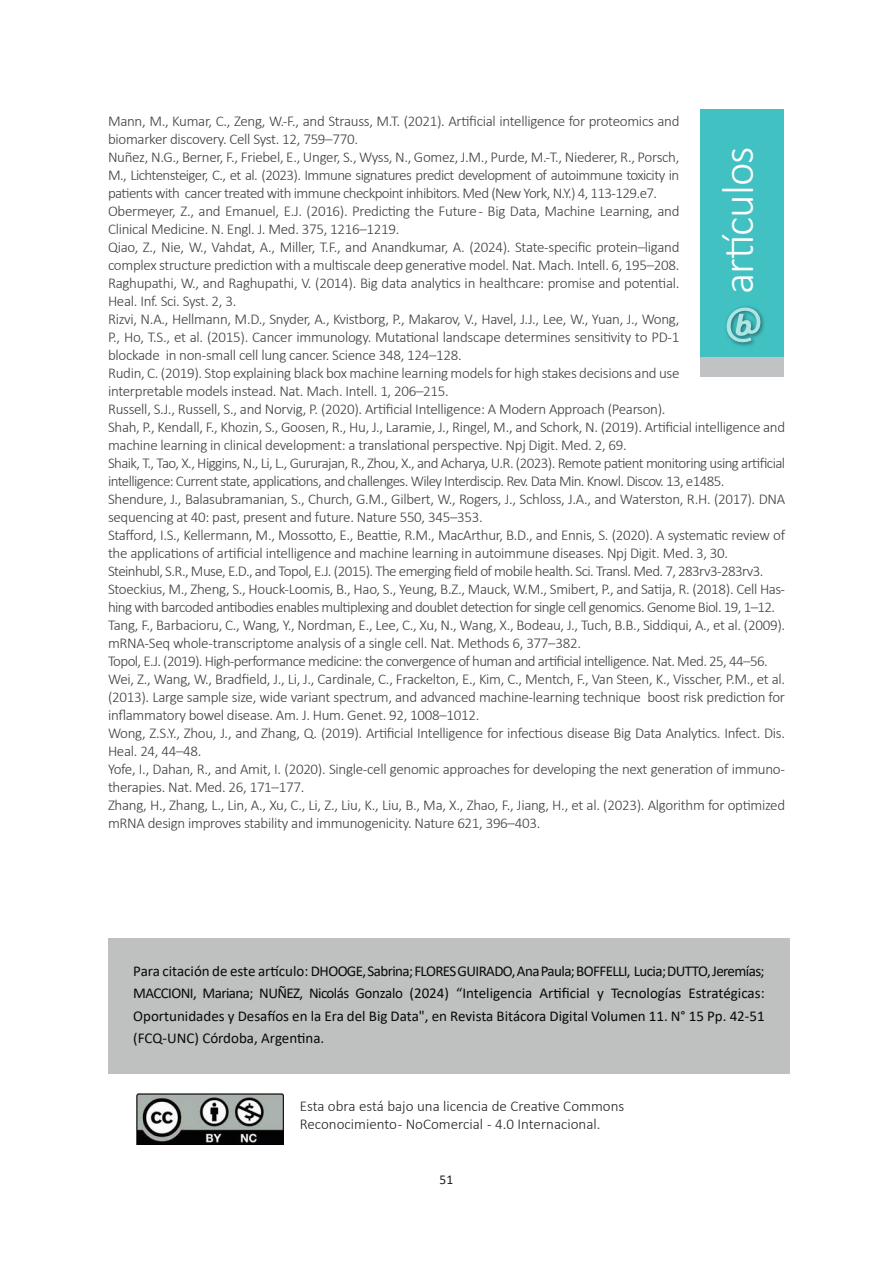
<style>
.page{position:relative;width:893px;height:1263px;background:#fff}
.page>*{position:absolute;margin:0;border:0;box-sizing:border-box;transform-origin:0 0}
.t1{font:300 45px "Calibri";letter-spacing:-.02em;color:#fff}
.t2{font:300 15px/18px "Calibri";letter-spacing:-.02em;color:#3e3e3f}
.t3{font:300 15px/18px "Calibri";letter-spacing:-.04em;color:#3e3e3f}
.t4{font:15px/22.5px "Calibri";color:#090906;text-align:justify}
.t5{font:300 15px/18px "Calibri";color:#231f20}
.t6{font:13.5px "Calibri";color:#231f20}
</style>
<div class="page">
<div style="left:701px;top:356px;width:83px;height:20px;background:#c1c2c4"></div>
<div style="left:701px;top:109px;width:83px;height:247px;background:#41c1c2"></div>
<img style="left:726px;top:306px;width:24px;height:27px">
<svg style="left:727px;top:307px;width:37px;height:39px"></svg>
<div style="left:108px;top:938px;width:682px;height:135px;background:#bfc1c1"></div>
<img style="left:136px;top:1093px;width:148px;height:52px">
<p class="t2" style="left:108px;top:112px;width:573px">Mann, M., Kumar, C., Zeng, W.-F., and Strauss, M.T. (2021). Artificial intelligence for proteomics and biomarker discovery. Cell Syst. 12, 759–770.</p>
<p class="t2" style="left:108px;top:148px;width:573px;text-align:justify">Nuñez, N.G., Berner, F., Friebel, E., Unger, S., Wyss, N., Gomez, J.M., Purde, M.-T., Niederer, R., Porsch, M., Lichtensteiger, C., et al. (2023). Immune signatures predict development of autoimmune toxicity in patients with cancer treated with immune checkpoint inhibitors. Med (New York, N.Y.) 4, 113-129.e7.</p>
<p class="t2" style="left:108px;top:202px;width:573px">Obermeyer, Z., and Emanuel, E.J. (2016). Predicting the Future - Big Data, Machine Learning, and<br>Clinical Medicine. N. Engl. J. Med. 375, 1216–1219.</p>
<p class="t2" style="left:108px;top:238px;width:573px">Qiao, Z., Nie, W., Vahdat, A., Miller, T.F., and Anandkumar, A. (2024). State-specific protein–ligand complex structure prediction with a multiscale deep generative model. Nat. Mach. Intell. 6, 195–208.</p>
<p class="t2" style="left:108px;top:274px;width:573px">Raghupathi, W., and Raghupathi, V. (2014). Big data analytics in healthcare: promise and potential.<br>Heal. Inf. Sci. Syst. 2, 3.</p>
<p class="t2" style="left:108px;top:310px;width:573px;text-align:justify">Rizvi, N.A., Hellmann, M.D., Snyder, A., Kvistborg, P., Makarov, V., Havel, J.J., Lee, W., Yuan, J., Wong, P., Ho, T.S., et al. (2015). Cancer immunology. Mutational landscape determines sensitivity to PD-1 blockade in non-small cell lung cancer. Science 348, 124–128.</p>
<p class="t2" style="left:108px;top:364px;width:573px">Rudin, C. (2019). Stop explaining black box machine learning models for high stakes decisions and use interpretable models instead. Nat. Mach. Intell. 1, 206–215.</p>
<p class="t2" style="left:108px;top:400px;width:559px">Russell, S.J., Russell, S., and Norvig, P. (2020). Artificial Intelligence: A Modern Approach (Pearson).</p>
<p class="t2" style="left:108px;top:418px;width:679px">Shah, P., Kendall, F., Khozin, S., Goosen, R., Hu, J., Laramie, J., Ringel, M., and Schork, N. (2019). Artificial intelligence and machine learning in clinical development: a translational perspective. Npj Digit. Med. 2, 69.</p>
<p class="t3" style="left:108px;top:454px;width:679px">Shaik, T., Tao, X., Higgins, N., Li, L., Gururajan, R., Zhou, X., and Acharya, U.R. (2023). Remote patient monitoring using artificial intelligence: Current state, applications, and challenges. Wiley Interdiscip. Rev. Data Min. Knowl. Discov. 13, e1485.</p>
<p class="t2" style="left:108px;top:490px;width:679px">Shendure, J., Balasubramanian, S., Church, G.M., Gilbert, W., Rogers, J., Schloss, J.A., and Waterston, R.H. (2017). DNA sequencing at 40: past, present and future. Nature 550, 345–353.</p>
<p class="t2" style="left:108px;top:526px;width:679px">Stafford, I.S., Kellermann, M., Mossotto, E., Beattie, R.M., MacArthur, B.D., and Ennis, S. (2020). A systematic review of the applications of artificial intelligence and machine learning in autoimmune diseases. Npj Digit. Med. 3, 30.</p>
<p class="t3" style="left:108px;top:562px;width:657px">Steinhubl, S.R., Muse, E.D., and Topol, E.J. (2015). The emerging field of mobile health. Sci. Transl. Med. 7, 283rv3-283rv3.</p>
<p class="t3" style="left:108px;top:580px;width:678px">Stoeckius, M., Zheng, S., Houck-Loomis, B., Hao, S., Yeung, B.Z., Mauck, W.M., Smibert, P., and Satija, R. (2018). Cell Has&shy;hing with barcoded antibodies enables multiplexing and doublet detection for single cell genomics. Genome Biol. 19, 1–12.</p>
<p class="t2" style="left:108px;top:616px;width:679px">Tang, F., Barbacioru, C., Wang, Y., Nordman, E., Lee, C., Xu, N., Wang, X., Bodeau, J., Tuch, B.B., Siddiqui, A., et al. (2009). mRNA-Seq whole-transcriptome analysis of a single cell. Nat. Methods 6, 377–382.</p>
<p class="t3" style="left:108px;top:652px;width:661px">Topol, E.J. (2019). High-performance medicine: the convergence of human and artificial intelligence. Nat. Med. 25, 44–56.</p>
<p class="t2" style="left:108px;top:670px;width:679px;text-align:justify">Wei, Z., Wang, W., Bradfield, J., Li, J., Cardinale, C., Frackelton, E., Kim, C., Mentch, F., Van Steen, K., Visscher, P.M., et al. (2013). Large sample size, wide variant spectrum, and advanced machine-learning technique boost risk prediction for inflammatory bowel disease. Am. J. Hum. Genet. 92, 1008–1012.</p>
<p class="t2" style="left:108px;top:724px;width:679px">Wong, Z.S.Y., Zhou, J., and Zhang, Q. (2019). Artificial Intelligence for infectious disease Big Data Analytics. Infect. Dis.<br>Heal. 24, 44–48.</p>
<p class="t2" style="left:108px;top:760px;width:678px">Yofe, I., Dahan, R., and Amit, I. (2020). Single-cell genomic approaches for developing the next generation of immuno&shy;therapies. Nat. Med. 26, 171–177.</p>
<p class="t2" style="left:108px;top:796px;width:679px">Zhang, H., Zhang, L., Lin, A., Xu, C., Li, Z., Liu, K., Liu, B., Ma, X., Zhao, F., Jiang, H., et al. (2023). Algorithm for optimized mRNA design improves stability and immunogenicity. Nature 621, 396–403.</p>
<p class="t1" style="left:710px;top:294px;width:150px;rotate:-90deg">artículos</p>
<p class="t4" style="left:133px;top:959px;width:633px">Para citación de este artículo: DHOOGE, Sabrina; FLORES GUIRADO, Ana Paula; BOFFELLI, Lucia; DUTTO, Jeremías; MACCIONI, Mariana; NUÑEZ, Nicolás Gonzalo (2024) “Inteligencia Artificial y Tecnologías Estratégicas:<br>Oportunidades y Desafíos en la Era del Big Data", en Revista Bitácora Digital Volumen 11. N° 15 Pp. 42-51 (FCQ-UNC) Córdoba, Argentina.</p>
<p class="t5" style="left:300px;top:1097px;width:326px">Esta obra está bajo una licencia de Creative Commons<br>Reconocimiento - NoComercial - 4.0 Internacional.</p>
<p class="t6" style="left:440px;top:1170px;width:15px">51</p>
</div>
